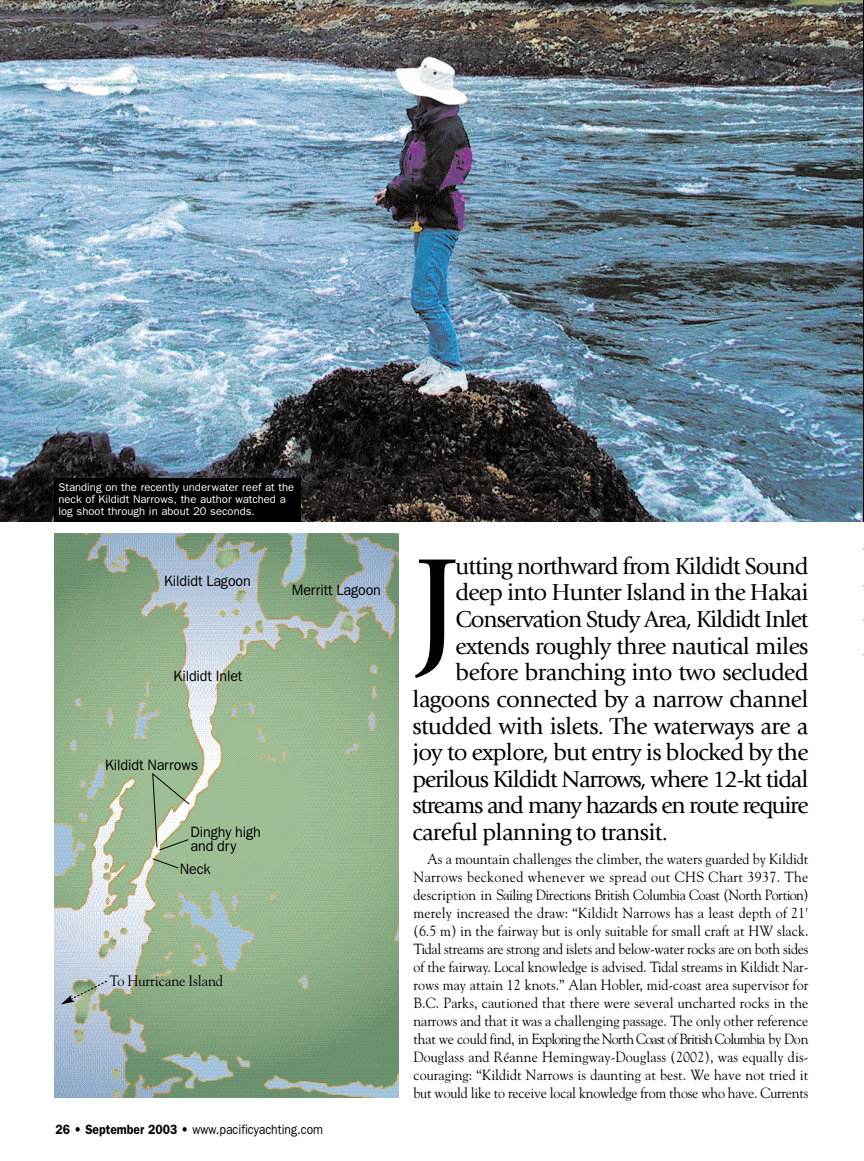
<style>
.page{position:relative;width:864px;height:1161px;background:#fff}
.page>*{position:absolute;margin:0;border:0;box-sizing:border-box;transform-origin:0 0}
.t1{font:150.3px "Giovanni";color:#000}
.t2{font:24px "Giovanni";letter-spacing:-.035em;color:#000}
.t3{font:24px "Giovanni";letter-spacing:-.055em;color:#000}
.t4{font:15px/13.5px "Franklin Gothic";letter-spacing:-.005em;color:#000;scale:.95 1}
.t5{font:15px "Goudy";letter-spacing:-.005em;color:#000;scale:.95 1}
.t6{font:14.7px/18px "Goudy";letter-spacing:-.015em;color:#000;text-align:justify;scale:.95 1}
.t7{font:13.5px "Franklin Gothic";color:#000;scale:.9 1}
.t8{font:11.25px/12.3px "Franklin Gothic";color:#fff}
.s1{font-weight:600}
</style>
<div class="page">
<img style="left:0;top:0;width:863px;height:522px">
<hr style="left:863px;top:0;width:1px;height:522px;background:#000">
<div style="left:54px;top:478px;width:246px;height:44px;background:#000"></div>
<img style="left:54px;top:533px;width:345px;height:565px">
<svg style="left:152px;top:858px;width:27px;height:11px"></svg>
<svg style="left:61px;top:980px;width:47px;height:24px"></svg>
<svg style="left:152px;top:773px;width:38px;height:78px"></svg>
<p class="t8" style="left:58px;top:482px;width:237px">Standing on the recently underwater reef at the neck of Kildidt Narrows, the author watched a log shoot through in about 20 seconds.</p>
<p class="t4" style="left:164px;top:575px;width:93px">Kildidt Lagoon</p>
<p class="t4" style="left:174px;top:670px;width:74px">Kildidt Inlet</p>
<p class="t4" style="left:105px;top:759px;width:99px">Kildidt Narrows</p>
<p class="t4" style="left:190px;top:827px;width:75px">Dinghy high and dry</p>
<p class="t4" style="left:180px;top:864px;width:34px">Neck</p>
<p class="t4" style="left:292px;top:584px;width:95px">Merritt Lagoon</p>
<p class="t5" style="left:110px;top:975px;width:121px">To Hurricane Island</p>
<p class="t7" style="left:56px;top:1125px;width:299px"><span class="s1">26</span> • <span class="s1">September 2003</span> • www.pacificyachting.com</p>
<h1 class="t1" style="left:412px;top:551px;width:49px">J</h1>
<h2 class="t2" style="left:456px;top:556px;width:354px">utting northward from Kildidt Sound</h2>
<h2 class="t2" style="left:456px;top:583px;width:354px">deep into Hunter Island in the Hakai</h2>
<h2 class="t2" style="left:456px;top:610px;width:354px">Conservation Study Area, Kildidt Inlet</h2>
<h2 class="t2" style="left:456px;top:636px;width:354px">extends roughly three nautical miles</h2>
<h2 class="t2" style="left:456px;top:663px;width:354px">before branching into two secluded</h2>
<h2 class="t2" style="left:412px;top:690px;width:397px">lagoons connected by a narrow channel</h2>
<h2 class="t2" style="left:412px;top:716px;width:397px">studded with islets. The waterways are a</h2>
<h2 class="t2" style="left:412px;top:743px;width:398px">joy to explore, but entry is blocked by the</h2>
<h2 class="t2" style="left:412px;top:769px;width:398px">perilous Kildidt Narrows, where 12-kt tidal</h2>
<h2 class="t3" style="left:412px;top:796px;width:397px">streams and many hazards en route require</h2>
<h2 class="t2" style="left:412px;top:823px;width:257px">careful planning to transit.</h2>
<p class="t6" style="left:414px;top:851px;width:417px;text-indent:13px">As a mountain challenges the climber, the waters guarded by Kildidt Narrows beckoned whenever we spread out CHS Chart 3937. The description in Sailing Directions British Columbia Coast (North Portion) merely increased the draw: “Kildidt Narrows has a least depth of 21' (6.5 m) in the fairway but is only suitable for small craft at HW slack.<br>Tidal streams are strong and islets and below-water rocks are on both sides of the fairway. Local knowledge is advised. Tidal streams in Kildidt Nar&shy;rows may attain 12 knots.” Alan Hobler, mid-coast area supervisor for B.C. Parks, cautioned that there were several uncharted rocks in the narrows and that it was a challenging passage. The only other reference that we could find, in Exploring the North Coast of British Columbia by Don Douglass and Réanne Hemingway-Douglass (2002), was equally dis&shy;couraging: “Kildidt Narrows is daunting at best. We have not tried it but would like to receive local knowledge from those who have. Currents</p>
</div>
